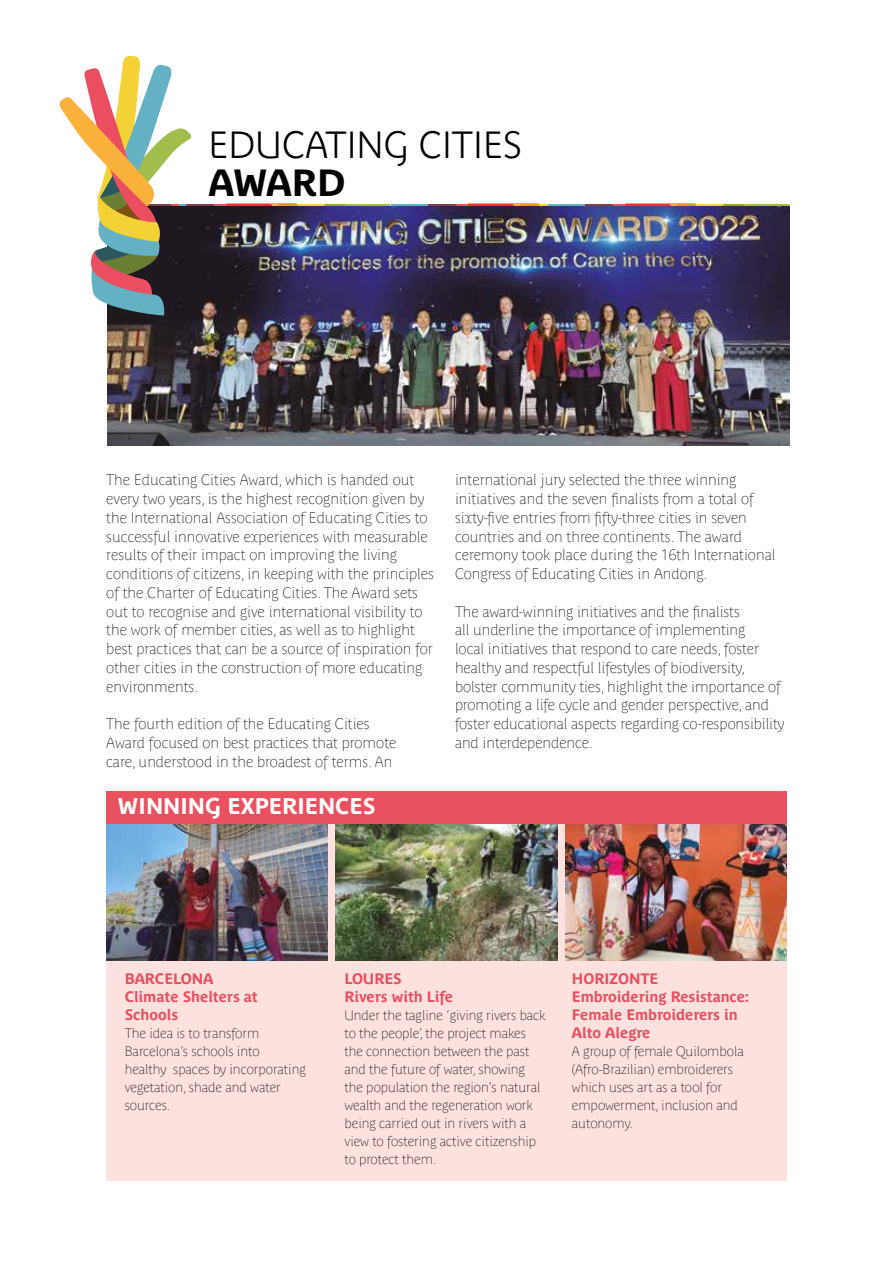
<style>
.page{position:relative;width:893px;height:1263px;background:#fff}
.page>*{position:absolute;margin:0;border:0;box-sizing:border-box;transform-origin:0 0}
.t1{font:700 37.5px "Parisine Plus Std Clair";color:#000}
.t2{font:700 37.5px "Parisine Plus Std";letter-spacing:-.02em;color:#000}
.t3{font:700 22.5px "Parisine Plus Std";color:#fff}
.t4{font:15px/18.8px "Parisine Plus Std Clair";color:#000}
.t5{font:700 15px/18px "Parisine Plus Std";letter-spacing:-.005em;color:#ea4e60}
.t6{font:13.5px/18px "Parisine Plus Std Clair";letter-spacing:-.005em;color:#000}
</style>
<div class="page">
<div style="left:106px;top:824px;width:681px;height:357px;background:#fce1df"></div>
<img style="left:106px;top:824px;width:221px;height:136px">
<img style="left:336px;top:824px;width:221px;height:136px">
<img style="left:566px;top:824px;width:221px;height:136px">
<img style="left:108px;top:317px;width:681px;height:128px">
<img style="left:59px;top:56px;width:730px;height:261px">
<div style="left:106px;top:791px;width:681px;height:33px;background:#ea5160"></div>
<h1 class="t1" style="left:208px;top:123px;width:315px">EDUCATING CITIES</h1>
<h1 class="t2" style="left:208px;top:161px;width:139px">AWARD</h1>
<p class="t4" style="left:106px;top:471px;width:329px">The Educating Cities Award, which is handed out every two years, is the highest recognition given by the International Association of Educating Cities to successful innovative experiences with measurable results of their impact on improving the living conditions of citizens, in keeping with the principles of the Charter of Educating Cities. The Award sets out to recognise and give international visibility to the work of member cities, as well as to highlight best practices that can be a source of inspiration for other cities in the construction of more educating environments.</p>
<p class="t4" style="left:106px;top:714px;width:292px">The fourth edition of the Educating Cities<br>Award focused on best practices that promote care, understood in the broadest of terms. An</p>
<h2 class="t3" style="left:118px;top:793px;width:259px">WINNING EXPERIENCES</h2>
<p class="t4" style="left:455px;top:471px;width:322px">international jury selected the three winning initiatives and the seven finalists from a total of sixty-five entries from fifty-three cities in seven countries and on three continents. The award ceremony took place during the 16th International Congress of Educating Cities in Andong.</p>
<p class="t4" style="left:455px;top:602px;width:331px">The award-winning initiatives and the finalists<br>all underline the importance of implementing<br>local initiatives that respond to care needs, foster healthy and respectful lifestyles of biodiversity, bolster community ties, highlight the importance of promoting a life cycle and gender perspective, and foster educational aspects regarding co-responsibility and interdependence.</p>
<p class="t5" style="left:125px;top:969px;width:135px">BARCELONA<br>Climate Shelters at<br>Schools</p>
<p class="t6" style="left:125px;top:1024px;width:183px">The idea is to transform<br>Barcelona’s schools into<br>healthy spaces by incorporating vegetation, shade and water sources.</p>
<p class="t5" style="left:344px;top:969px;width:110px">LOURES<br>Rivers with Life</p>
<p class="t6" style="left:344px;top:1006px;width:203px">Under the tagline ‘giving rivers back to the people’, the project makes the connection between the past and the future of water, showing the population the region’s natural wealth and the regeneration work being carried out in rivers with a view to fostering active citizenship to protect them.</p>
<p class="t5" style="left:572px;top:969px;width:179px">HORIZONTE<br>Embroidering Resistance:<br>Female Embroiderers in<br>Alto Alegre</p>
<p class="t6" style="left:572px;top:1042px;width:173px">A group of female Quilombola (Afro-Brazilian) embroiderers which uses art as a tool for empowerment, inclusion and autonomy.</p>
</div>
